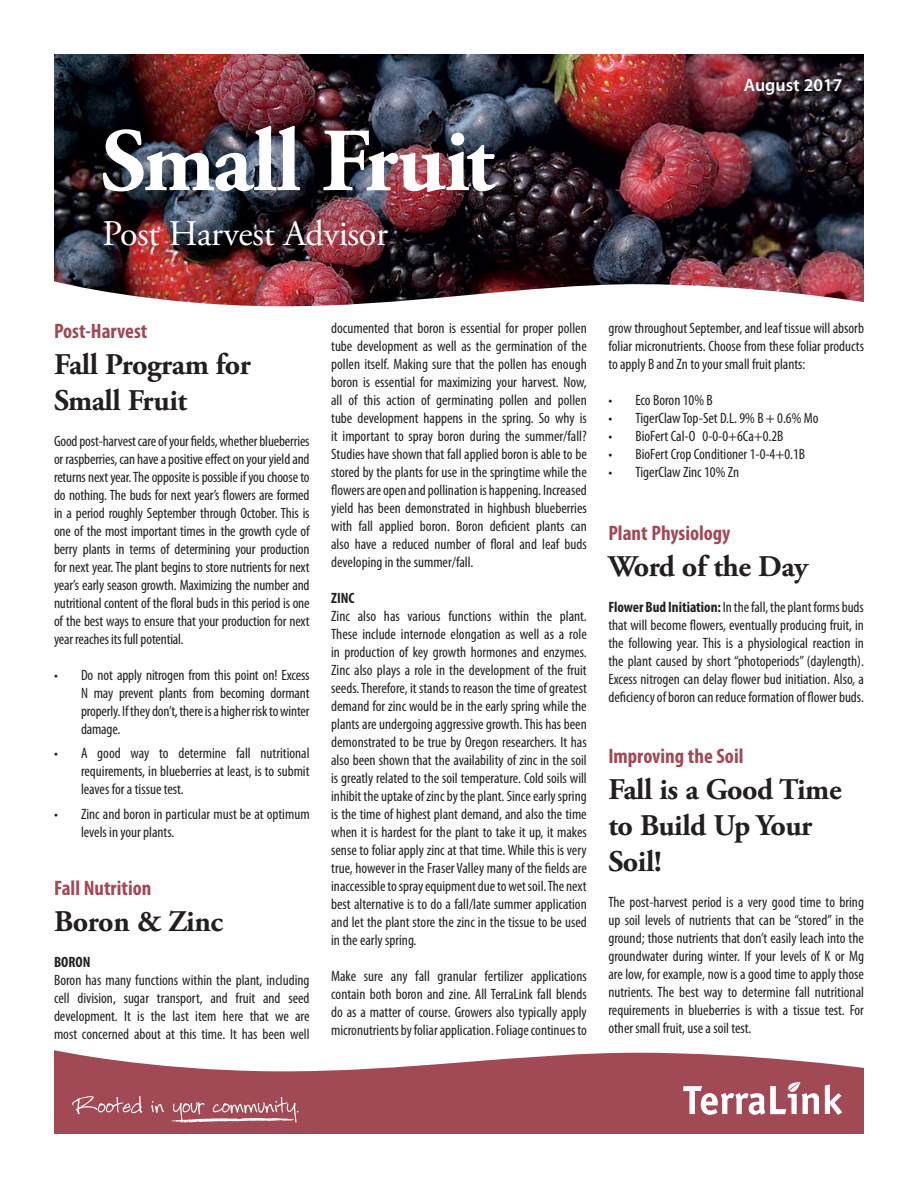
<style>
.page{position:relative;width:918px;height:1188px;background:#fff}
.page>*{position:absolute;margin:0;border:0;box-sizing:border-box;transform-origin:0 0}
.Photo_head{font:700 89.85px "Adobe Garamond Pro";letter-spacing:-.025em;color:#fff}
.Headline_level_2{font:36px "Adobe Garamond Pro";letter-spacing:-.01em;color:#fff}
.Kicker{font:700 30px/36px "Adobe Garamond Pro";letter-spacing:-.015em;color:#231f20}
.Kicker-2{font:700 condensed 21px "Myriad Pro";color:#a14955}
.Publication_informat{font:700 18px "Myriad Pro";color:#fff}
.Publication_informat-2{font:600 18px "Myriad Pro";color:#fff}
.t1{font:condensed 15px/18px "Myriad Pro";color:#231f20;text-align:justify}
.t2{font:700 condensed 15px "Myriad Pro";color:#231f20}
.s1{font-weight:700}
</style>
<div class="page">
<svg style="left:54px;top:1050px;width:810px;height:84px;fill:#a14955"></svg>
<svg style="left:825px;top:1084px;width:17px;height:31px"></svg>
<svg style="left:683px;top:1082px;width:136px;height:33px"></svg>
<svg style="left:72px;top:1096px;width:70px;height:18px"></svg>
<svg style="left:151px;top:1101px;width:13px;height:12px"></svg>
<svg style="left:170px;top:1097px;width:128px;height:27px;background:#b36c76"></svg>
<img style="left:54px;top:54px;width:810px;height:253px">
<p class="Photo_head" style="left:101px;top:109px;width:395px">Small Fruit</p>
<p class="Headline_level_2" style="left:103px;top:212px;width:287px">Post Harvest Advisor</p>
<p class="Publication_informat-2" style="left:744px;top:74px;width:100px">August 2017</p>
<p class="Publication_informat" style="left:734px;top:83px;width:103px">August 2013</p>
<p class="Kicker-2" style="left:54px;top:318px;width:95px">Post-Harvest</p>
<p class="Kicker" style="left:54px;top:347px;width:199px">Fall Program for<br>Small Fruit</p>
<p class="t1" style="left:54px;top:432px;width:257px">Good post-harvest care of your fields, whether blueberries or raspberries, can have a positive effect on your yield and returns next year. The opposite is possible if you choose to do nothing. The buds for next year’s flowers are formed in a period roughly September through October. This is one of the most important times in the growth cycle of berry plants in terms of determining your production for next year. The plant begins to store nutrients for next year’s early season growth. Maximizing the number and nutritional content of the floral buds in this period is one of the best ways to ensure that your production for next year reaches its full potential.</p>
<p class="t1" style="left:81px;top:666px;width:230px;text-indent:-27px">• Do not apply nitrogen from this point on! Excess N may prevent plants from becoming dormant properly. If they don’t, there is a higher risk to winter damage.</p>
<p class="t1" style="left:81px;top:744px;width:230px;text-indent:-27px">• A good way to determine fall nutritional requirements, in blueberries at least, is to submit leaves for a tissue test.</p>
<p class="t1" style="left:81px;top:805px;width:230px;text-indent:-27px">• Zinc and boron in particular must be at optimum levels in your plants.</p>
<p class="Kicker-2" style="left:54px;top:875px;width:99px">Fall Nutrition</p>
<p class="Kicker" style="left:54px;top:904px;width:170px">Boron &amp; Zinc</p>
<p class="t2" style="left:54px;top:952px;width:38px">BORON</p>
<p class="t1" style="left:54px;top:971px;width:257px">Boron has many functions within the plant, including cell division, sugar transport, and fruit and seed development. It is the last item here that we are most concerned about at this time. It has been well</p>
<p class="t1" style="left:331px;top:319px;width:257px">documented that boron is essential for proper pollen tube development as well as the germination of the pollen itself. Making sure that the pollen has enough boron is essential for maximizing your harvest. Now, all of this action of germinating pollen and pollen tube development happens in the spring. So why is it important to spray boron during the summer/fall?<br>Studies have shown that fall applied boron is able to be stored by the plants for use in the springtime while the flowers are open and pollination is happening. Increased yield has been demonstrated in highbush blueberries with fall applied boron. Boron deficient plants can also have a reduced number of floral and leaf buds developing in the summer/fall.</p>
<p class="t2" style="left:331px;top:589px;width:25px">ZINC</p>
<p class="t1" style="left:331px;top:607px;width:257px">Zinc also has various functions within the plant.<br>These include internode elongation as well as a role in production of key growth hormones and enzymes.<br>Zinc also plays a role in the development of the fruit seeds. Therefore, it stands to reason the time of greatest demand for zinc would be in the early spring while the plants are undergoing aggressive growth. This has been demonstrated to be true by Oregon researchers. It has also been shown that the availability of zinc in the soil is greatly related to the soil temperature. Cold soils will inhibit the uptake of zinc by the plant. Since early spring is the time of highest plant demand, and also the time when it is hardest for the plant to take it up, it makes sense to foliar apply zinc at that time. While this is very true, however in the Fraser Valley many of the fields are inaccessible to spray equipment due to wet soil. The next best alternative is to do a fall/late summer application and let the plant store the zinc in the tissue to be used in the early spring.</p>
<p class="t1" style="left:331px;top:967px;width:257px">Make sure any fall granular fertilizer applications contain both boron and zine. All TerraLink fall blends do as a matter of course. Growers also typically apply micronutrients by foliar application. Foliage continues to</p>
<p class="t1" style="left:608px;top:319px;width:257px">grow throughout September, and leaf tissue will absorb foliar micronutrients. Choose from these foliar products to apply B and Zn to your small fruit plants:</p>
<p class="t1" style="left:608px;top:391px;width:106px">• Eco Boron 10% B</p>
<p class="t1" style="left:608px;top:409px;width:212px">• TigerClaw Top-Set D.L. 9% B + 0.6% Mo</p>
<p class="t1" style="left:608px;top:427px;width:177px">• BioFert Cal-O 0-0-0+6Ca+0.2B</p>
<p class="t1" style="left:608px;top:445px;width:198px">• BioFert Crop Conditioner 1-0-4+0.1B</p>
<p class="t1" style="left:608px;top:463px;width:132px">• TigerClaw Zinc 10% Zn</p>
<p class="Kicker-2" style="left:608px;top:520px;width:124px">Plant Physiology</p>
<p class="Kicker" style="left:608px;top:549px;width:201px">Word of the Day</p>
<p class="t1" style="left:608px;top:598px;width:257px"><span class="s1">Flower Bud Initiation:</span> In the fall, the plant forms buds that will become flowers, eventually producing fruit, in the following year. This is a physiological reaction in the plant caused by short “photoperiods” (daylength).<br>Excess nitrogen can delay flower bud initiation. Also, a deficiency of boron can reduce formation of flower buds.</p>
<p class="Kicker-2" style="left:608px;top:743px;width:137px">Improving the Soil</p>
<p class="Kicker" style="left:608px;top:772px;width:235px">Fall is a Good Time to Build Up Your<br>Soil!</p>
<p class="t1" style="left:608px;top:893px;width:257px">The post-harvest period is a very good time to bring up soil levels of nutrients that can be “stored” in the ground; those nutrients that don’t easily leach into the groundwater during winter. If your levels of K or Mg are low, for example, now is a good time to apply those nutrients. The best way to determine fall nutritional requirements in blueberries is with a tissue test. For other small fruit, use a soil test.</p>
</div>
